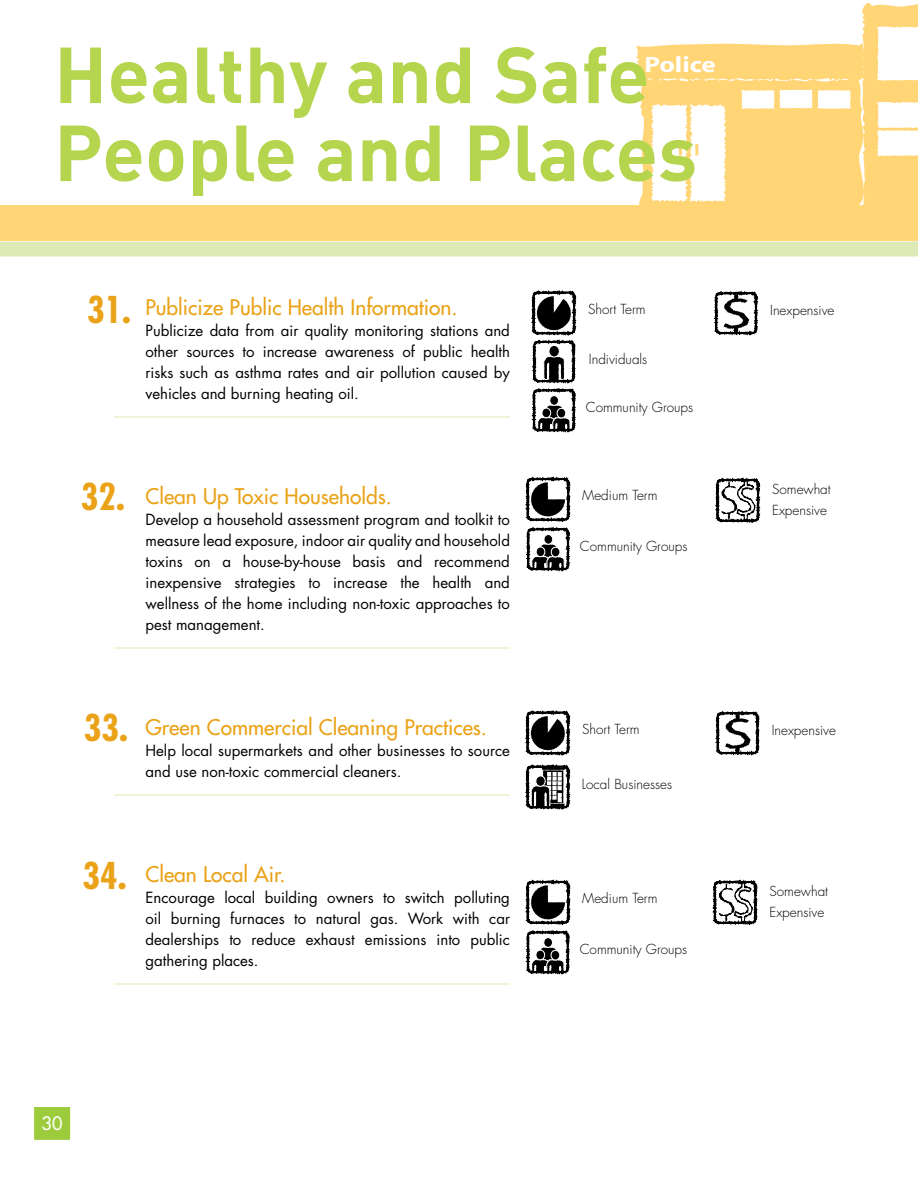
<style>
.page{position:relative;width:918px;height:1188px;background:#fff}
.page>*{position:absolute;margin:0;border:0;box-sizing:border-box;transform-origin:0 0}
.t1{font:700 78px/78px "DIN Pro";color:#b6d54e}
.t2{font:700 condensed 36px "Futura LT";color:#eaa319}
.t3{font:700 22.2px "Myriad";color:#fff;scale:1.21 1}
.t4{font:21px "Futura LT";color:#eaa319}
.t5{font:18px "Futura LT";color:#fff}
.t6{font:15px/21px "Futura LT";color:#000;text-align:justify}
.t7{font:300 13.5px/21px "Futura LT";color:#000}
</style>
<div class="page">
<div style="left:25px;top:1098px;width:54px;height:51px;background:#9ccb3b"></div>
<div style="left:16px;top:1089px;width:72px;height:69px;border:18px solid #fff"></div>
<svg style="left:525px;top:765px;width:45px;height:44px"></svg>
<svg style="left:0;top:2px;width:918px;height:254px"></svg>
<hr style="left:114px;top:417px;width:396px;height:1px;background:#ddeab5">
<hr style="left:114px;top:648px;width:396px;height:1px;background:#ddeab5">
<hr style="left:114px;top:795px;width:396px;height:1px;background:#ddeab5">
<hr style="left:114px;top:984px;width:396px;height:1px;background:#ddeab5">
<svg style="left:714px;top:291px;width:44px;height:44px"></svg>
<svg style="left:531px;top:291px;width:45px;height:141px"></svg>
<svg style="left:526px;top:477px;width:44px;height:94px"></svg>
<svg style="left:715px;top:478px;width:45px;height:45px"></svg>
<svg style="left:526px;top:880px;width:44px;height:94px"></svg>
<svg style="left:713px;top:880px;width:45px;height:45px"></svg>
<svg style="left:525px;top:711px;width:45px;height:44px"></svg>
<svg style="left:716px;top:711px;width:44px;height:44px"></svg>
<h1 class="t1" style="left:54px;top:33px;width:645px">Healthy and Safe<br>People and Places</h1>
<h3 class="t3" style="left:644px;top:53px;width:61px">Police</h3>
<h2 class="t2" style="left:87px;top:288px;width:46px">31.</h2>
<h3 class="t4" style="left:146px;top:293px;width:314px">Publicize Public Health Information.</h3>
<p class="t6" style="left:146px;top:320px;width:366px">Publicize data from air quality monitoring stations and other sources to increase awareness of public health risks such as asthma rates and air pollution caused by vehicles and burning heating oil.</p>
<h2 class="t2" style="left:81px;top:474px;width:46px">32.</h2>
<h3 class="t4" style="left:146px;top:482px;width:248px">Clean Up Toxic Households.</h3>
<p class="t6" style="left:146px;top:509px;width:366px">Develop a household assessment program and toolkit to measure lead exposure, indoor air quality and household toxins on a house-by-house basis and recommend inexpensive strategies to increase the health and wellness of the home including non-toxic approaches to pest management.</p>
<h2 class="t2" style="left:84px;top:705px;width:46px">33.</h2>
<h3 class="t4" style="left:146px;top:713px;width:343px">Green Commercial Cleaning Practices.</h3>
<p class="t6" style="left:146px;top:740px;width:366px">Help local supermarkets and other businesses to source and use non-toxic commercial cleaners.</p>
<h2 class="t2" style="left:82px;top:853px;width:46px">34.</h2>
<h3 class="t4" style="left:146px;top:860px;width:142px">Clean Local Air.</h3>
<p class="t6" style="left:146px;top:887px;width:366px">Encourage local building owners to switch polluting oil burning furnaces to natural gas. Work with car dealerships to reduce exhaust emissions into public gathering places.</p>
<p class="t5" style="left:42px;top:1112px;width:22px">30</p>
<p class="t7" style="left:588px;top:299px;width:59px">Short Term</p>
<p class="t7" style="left:770px;top:300px;width:66px">Inexpensive</p>
<p class="t7" style="left:589px;top:349px;width:60px">Individuals</p>
<p class="t7" style="left:586px;top:397px;width:109px">Community Groups</p>
<p class="t7" style="left:582px;top:485px;width:77px">Medium Term</p>
<p class="t7" style="left:580px;top:536px;width:109px">Community Groups</p>
<p class="t7" style="left:772px;top:479px;width:60px">Somewhat<br>Expensive</p>
<p class="t7" style="left:582px;top:719px;width:59px">Short Term</p>
<p class="t7" style="left:772px;top:720px;width:66px">Inexpensive</p>
<p class="t7" style="left:582px;top:774px;width:92px">Local Businesses</p>
<p class="t7" style="left:582px;top:888px;width:77px">Medium Term</p>
<p class="t7" style="left:580px;top:939px;width:109px">Community Groups</p>
<p class="t7" style="left:770px;top:881px;width:60px">Somewhat<br>Expensive</p>
</div>
